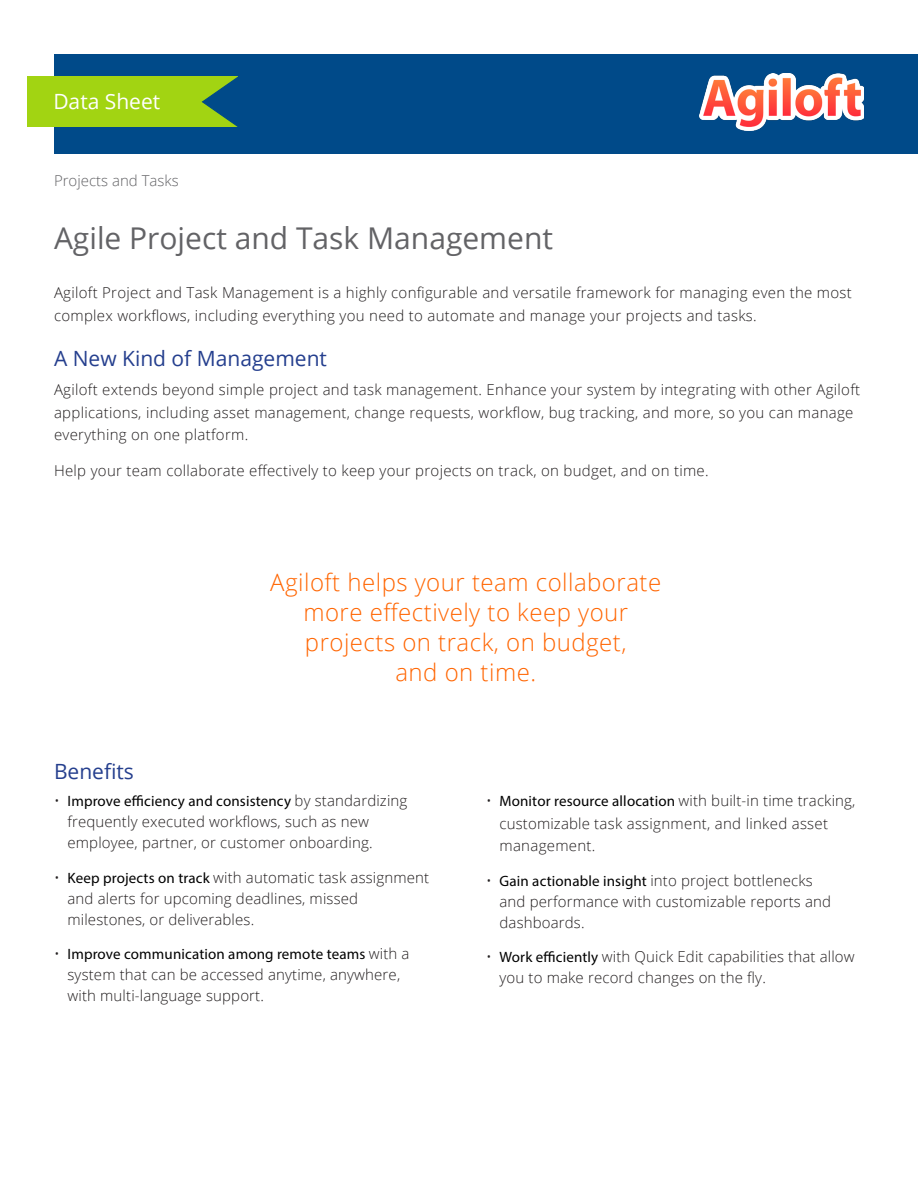
<style>
.page{position:relative;width:918px;height:1188px;background:#fff}
.page>*{position:absolute;margin:0;border:0;box-sizing:border-box;transform-origin:0 0}
.B_title{font:30px "Open Sans";color:#636366}
.Quotes{font:300 24px/30px "Open Sans";letter-spacing:.02em;color:#ff6500;text-align:center}
.Header_span{font:21px "Open Sans";color:#253f8e}
.t1{font:21px "Open Sans";color:#fff}
.Body{font:300 15px/21px "Open Sans";letter-spacing:.02em;color:#231f20}
.Category{font:300 15px "Open Sans";color:#636366}
.s1{font-family:"Myriad Pro";font-weight:400;color:#000}
</style>
<div class="page">
<div style="left:54px;top:54px;width:864px;height:100px;background:#004a89"></div>
<div style="left:27px;top:77px;width:211px;height:50px;background:#a2d412"></div>
<svg style="left:201px;top:76px;width:37px;height:51px"></svg>
<img style="left:700px;top:74px;width:164px;height:56px">
<h3 class="t1" style="left:53px;top:87px;width:108px">Data Sheet</h3>
<p class="Category" style="left:54px;top:170px;width:126px">Projects and Tasks</p>
<p class="B_title" style="left:54px;top:217px;width:501px">Agile Project and Task Management</p>
<p class="Body" style="left:54px;top:281px;width:799px;line-height:22.5px">Agiloft Project and Task Management is a highly configurable and versatile framework for managing even the most complex workflows, including everything you need to automate and manage your projects and tasks.</p>
<p class="Header_span" style="left:54px;top:344px;width:274px">A New Kind of Management</p>
<p class="Body" style="left:54px;top:378px;width:808px;line-height:22.5px">Agiloft extends beyond simple project and task management. Enhance your system by integrating with other Agiloft applications, including asset management, change requests, workflow, bug tracking, and more, so you can manage everything on one platform.</p>
<p class="Body" style="left:54px;top:460px;width:656px">Help your team collaborate effectively to keep your projects on track, on budget, and on time.</p>
<p class="Quotes" style="left:270px;top:566px;width:392px">Agiloft helps your team collaborate more effectively to keep your projects on track, on budget,<br>and on time.</p>
<p class="Header_span" style="left:54px;top:757px;width:81px">Benefits</p>
<p class="Body" style="left:68px;top:790px;width:341px;text-indent:-14px">• <span class="s1">Improve efficiency and consistency</span> by standardizing frequently executed workflows, such as new employee, partner, or customer onboarding.</p>
<p class="Body" style="left:68px;top:866px;width:363px;text-indent:-14px">• <span class="s1">Keep projects on track</span> with automatic task assignment and alerts for upcoming deadlines, missed milestones, or deliverables.</p>
<p class="Body" style="left:68px;top:943px;width:344px;text-indent:-14px">• <span class="s1">Improve communication among remote teams</span> with a system that can be accessed anytime, anywhere, with multi-language support.</p>
<p class="Body" style="left:500px;top:789px;width:357px;line-height:22.5px;text-indent:-14px">• <span class="s1">Monitor resource allocation</span> with built-in time tracking, customizable task assignment, and linked asset management.</p>
<p class="Body" style="left:500px;top:869px;width:333px;text-indent:-14px">• <span class="s1">Gain actionable insight</span> into project bottlenecks and performance with customizable reports and dashboards.</p>
<p class="Body" style="left:500px;top:946px;width:357px;text-indent:-14px">• <span class="s1">Work efficiently</span> with Quick Edit capabilities that allow you to make record changes on the fly.</p>
</div>
